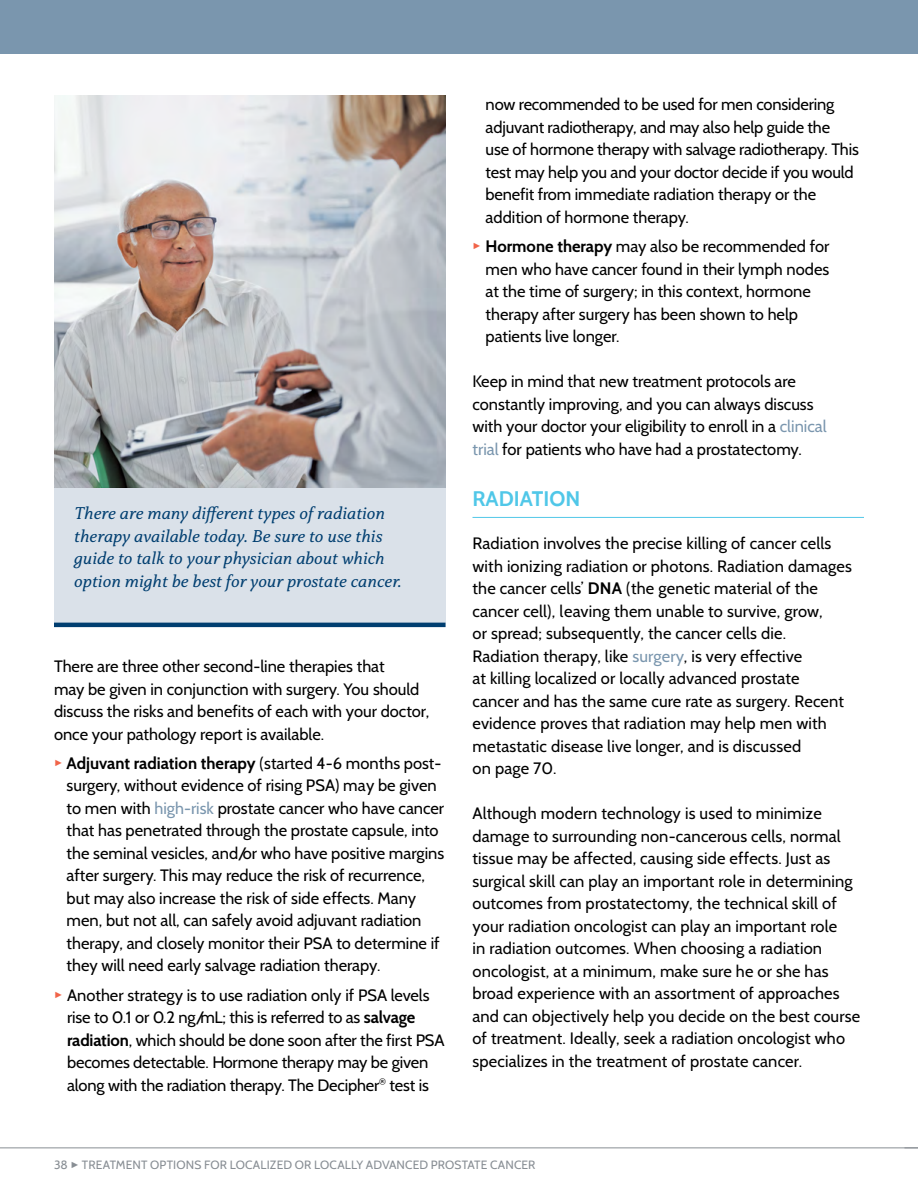
<style>
.page{position:relative;width:918px;height:1188px;background:#fff}
.page>*{position:absolute;margin:0;border:0;box-sizing:border-box;transform-origin:0 0}
.t1{font:700 21px "Cabin";color:#50c7e8}
.t2{font:italic 18px/22.5px "Capitolina";color:#003e70}
.t3{font:16.5px/22.5px "Cabin";color:#000}
.t4{font:12px "Cabin";letter-spacing:.01em;color:#888e94}
.s1{font-weight:700}
.s2{color:#7a96ae}
.s3{font-family:"Arial";font-size:9px}
</style>
<div class="page">
<hr style="left:0;top:1148px;width:918px;height:1px;background:#888e94">
<div style="left:0;top:0;width:918px;height:54px;background:#7a96ae"></div>
<div style="left:54px;top:485px;width:392px;height:142px;background:#dae1e9"></div>
<hr style="left:54px;top:623px;width:392px;height:4px;background:#003e70">
<img style="left:54px;top:96px;width:392px;height:391px">
<hr style="left:472px;top:517px;width:392px;height:1px;background:#50c7e8">
<svg style="left:904px;top:1148px;width:14px;height:1px"></svg>
<p class="t2" style="left:74px;top:502px;width:329px">There are many different types of radiation therapy available today. Be sure to use this guide to talk to your physician about which option might be best for your prostate cancer.</p>
<p class="t3" style="left:54px;top:655px;width:377px">There are three other second-line therapies that<br>may be given in conjunction with surgery. You should discuss the risks and benefits of each with your doctor, once your pathology report is available.</p>
<p class="t3" style="left:67px;top:752px;width:379px;text-indent:-13px"><sup>►</sup> <span class="s1">Adjuvant radiation therapy</span> (started 4-6 months post&shy;surgery, without evidence of rising PSA) may be given to men with <span class="s2">high-risk</span> prostate cancer who have cancer that has penetrated through the prostate capsule, into the seminal vesicles, and/or who have positive margins after surgery. This may reduce the risk of recurrence, but may also increase the risk of side effects. Many men, but not all, can safely avoid adjuvant radiation therapy, and closely monitor their PSA to determine if they will need early salvage radiation therapy.</p>
<p class="t3" style="left:67px;top:983px;width:379px;text-indent:-13px"><sup>►</sup> Another strategy is to use radiation only if PSA levels rise to 0.1 or 0.2 ng/mL; this is referred to as <span class="s1">salvage radiation</span>, which should be done soon after the first PSA becomes detectable. Hormone therapy may be given along with the radiation therapy. The Decipher<sup>®</sup> test is</p>
<p class="t3" style="left:486px;top:93px;width:375px">now recommended to be used for men considering adjuvant radiotherapy, and may also help guide the<br>use of hormone therapy with salvage radiotherapy. This test may help you and your doctor decide if you would benefit from immediate radiation therapy or the addition of hormone therapy.</p>
<p class="t3" style="left:486px;top:235px;width:345px;text-indent:-13px"><sup>►</sup> <span class="s1">Hormone therapy</span> may also be recommended for men who have cancer found in their lymph nodes at the time of surgery; in this context, hormone therapy after surgery has been shown to help patients live longer.</p>
<p class="t3" style="left:472px;top:370px;width:356px">Keep in mind that new treatment protocols are constantly improving, and you can always discuss with your doctor your eligibility to enroll in a <span class="s2">clinical trial</span> for patients who have had a prostatectomy.</p>
<p class="t1" style="left:472px;top:482px;width:109px">RADIATION</p>
<p class="t3" style="left:472px;top:532px;width:381px">Radiation involves the precise killing of cancer cells with ionizing radiation or photons. Radiation damages the cancer cells’ <span class="s1">DNA</span> (the genetic material of the cancer cell), leaving them unable to survive, grow,<br>or spread; subsequently, the cancer cells die.<br>Radiation therapy, like <span class="s2">surgery</span>, is very effective<br>at killing localized or locally advanced prostate<br>cancer and has the same cure rate as surgery. Recent evidence proves that radiation may help men with metastatic disease live longer, and is discussed<br>on page 70.</p>
<p class="t3" style="left:472px;top:802px;width:389px">Although modern technology is used to minimize damage to surrounding non-cancerous cells, normal tissue may be affected, causing side effects. Just as surgical skill can play an important role in determining outcomes from prostatectomy, the technical skill of your radiation oncologist can play an important role<br>in radiation outcomes. When choosing a radiation oncologist, at a minimum, make sure he or she has broad experience with an assortment of approaches and can objectively help you decide on the best course of treatment. Ideally, seek a radiation oncologist who specializes in the treatment of prostate cancer.</p>
<p class="t4" style="left:54px;top:1157px;width:483px">38 <span class="s3">►</span> TREATMENT OPTIONS FOR LOCALIZED OR LOCALLY ADVANCED PROSTATE CANCER</p>
</div>
